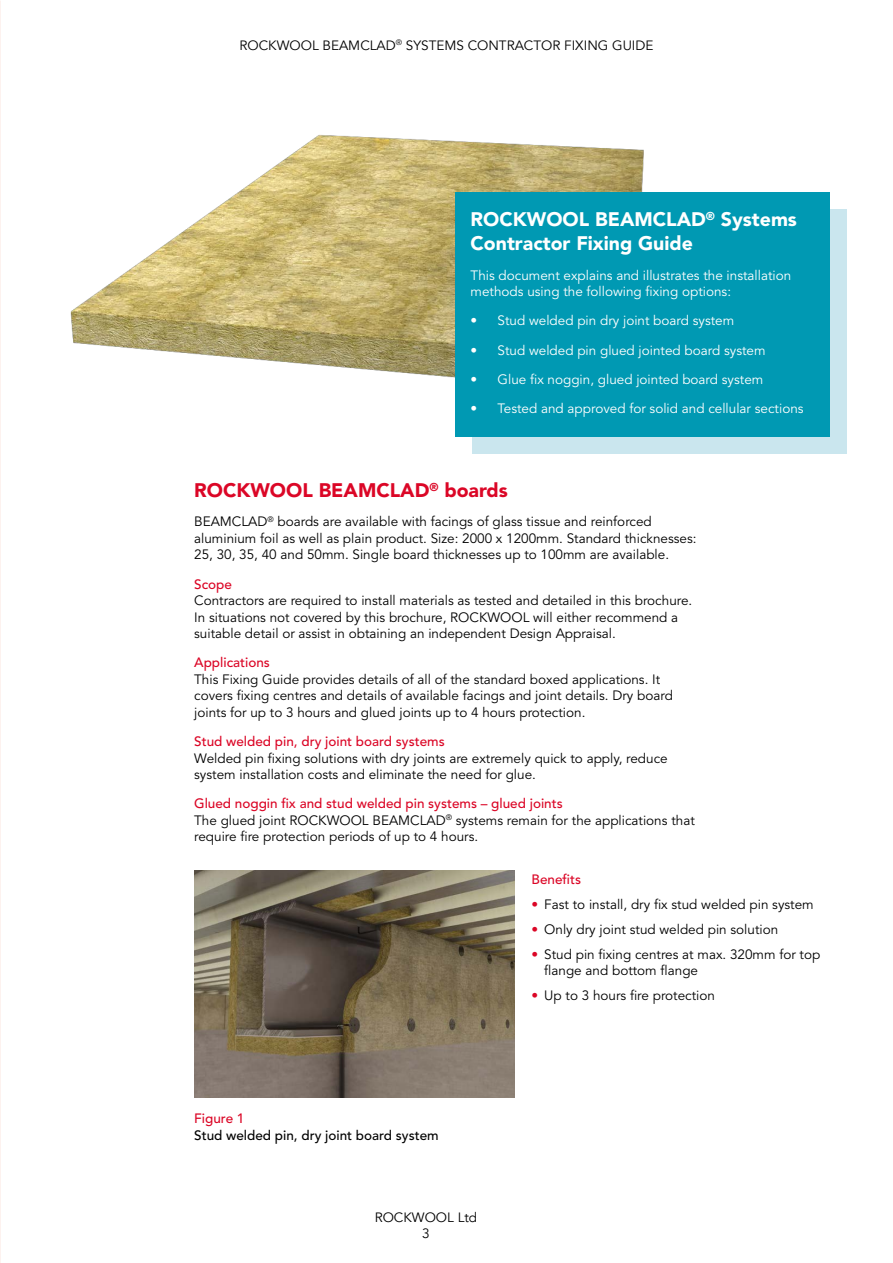
<style>
.page{position:relative;width:893px;height:1263px;background:#fff}
.page>*{position:absolute;margin:0;border:0;box-sizing:border-box;transform-origin:0 0}
.t1{font:900 19.5px/24px "Avenir LT Std";color:#fff}
.t2{font:900 19.5px "Avenir LT Std";color:#db0626}
.t3{font:13.5px/16.5px "Avenir LT Std";color:#000}
.t4{font:13.5px/16.5px "Avenir LT Std";color:#fff}
.t5{font:500 13.5px "Avenir LT Std";color:#db0626}
.t6{font:13.5px/16.2px "Avenir";color:#000;text-align:center}
.t7{font:500 13.5px "Avenir LT Std";color:#000}
.s1{font-weight:500;color:#db0626}
.s2{font-weight:900;color:#db0626}
</style>
<div class="page">
<img style="left:0;top:0;width:1px;height:1263px">
<img style="left:70px;top:134px;width:704px;height:320px">
<div style="left:472px;top:209px;width:374px;height:244px;background:#cae6ee"></div>
<div style="left:455px;top:192px;width:374px;height:244px;background:#0099b3"></div>
<img style="left:194px;top:871px;width:320px;height:226px">
<p class="t6" style="left:239px;top:37px;width:415px">ROCKWOOL BEAMCLAD<sup>®</sup> SYSTEMS CONTRACTOR FIXING GUIDE</p>
<h1 class="t1" style="left:471px;top:208px;width:328px">ROCKWOOL BEAMCLAD<sup>®</sup> Systems<br>Contractor Fixing Guide</h1>
<p class="t4" style="left:471px;top:267px;width:322px">This document explains and illustrates the installation methods using the following fixing options:</p>
<p class="t4" style="left:471px;top:313px;width:265px">• Stud welded pin dry joint board system</p>
<p class="t4" style="left:471px;top:342px;width:296px">• Stud welded pin glued jointed board system</p>
<p class="t4" style="left:471px;top:371px;width:294px">• Glue fix noggin, glued jointed board system</p>
<p class="t4" style="left:471px;top:401px;width:334px">• Tested and approved for solid and cellular sections</p>
<h1 class="t2" style="left:194px;top:479px;width:315px">ROCKWOOL BEAMCLAD<sup>®</sup> boards</h1>
<p class="t3" style="left:194px;top:514px;width:504px">BEAMCLAD<sup>®</sup> boards are available with facings of glass tissue and reinforced aluminium foil as well as plain product. Size: 2000 x 1200mm. Standard thicknesses:<br>25, 30, 35, 40 and 50mm. Single board thicknesses up to 100mm are available.</p>
<p class="t5" style="left:194px;top:576px;width:39px">Scope</p>
<p class="t3" style="left:194px;top:593px;width:500px">Contractors are required to install materials as tested and detailed in this brochure.<br>In situations not covered by this brochure, ROCKWOOL will either recommend a suitable detail or assist in obtaining an independent Design Appraisal.</p>
<p class="t5" style="left:194px;top:655px;width:77px">Applications</p>
<p class="t3" style="left:194px;top:671px;width:480px">This Fixing Guide provides details of all of the standard boxed applications. It covers fixing centres and details of available facings and joint details. Dry board joints for up to 3 hours and glued joints up to 4 hours protection.</p>
<p class="t5" style="left:194px;top:734px;width:252px">Stud welded pin, dry joint board systems</p>
<p class="t3" style="left:194px;top:750px;width:475px">Welded pin fixing solutions with dry joints are extremely quick to apply, reduce system installation costs and eliminate the need for glue.</p>
<p class="t3" style="left:194px;top:796px;width:502px"><span class="s1">Glued noggin fix and stud welded pin systems – glued joints<br></span>The glued joint ROCKWOOL BEAMCLAD<sup>®</sup> systems remain for the applications that require fire protection periods of up to 4 hours.</p>
<p class="t5" style="left:194px;top:1111px;width:52px">Figure 1</p>
<p class="t7" style="left:194px;top:1127px;width:246px">Stud welded pin, dry joint board system</p>
<p class="t6" style="left:375px;top:1209px;width:104px">ROCKWOOL Ltd<br>3</p>
<p class="t5" style="left:531px;top:871px;width:51px">Benefits</p>
<p class="t3" style="left:531px;top:896px;width:284px"><span class="s2">•</span> Fast to install, dry fix stud welded pin system</p>
<p class="t3" style="left:531px;top:921px;width:248px"><span class="s2">•</span> Only dry joint stud welded pin solution</p>
<p class="t3" style="left:544px;top:946px;width:278px;text-indent:-13px"><span class="s2">•</span> Stud pin fixing centres at max. 320mm for top flange and bottom flange</p>
<p class="t3" style="left:531px;top:988px;width:185px"><span class="s2">•</span> Up to 3 hours fire protection</p>
</div>
